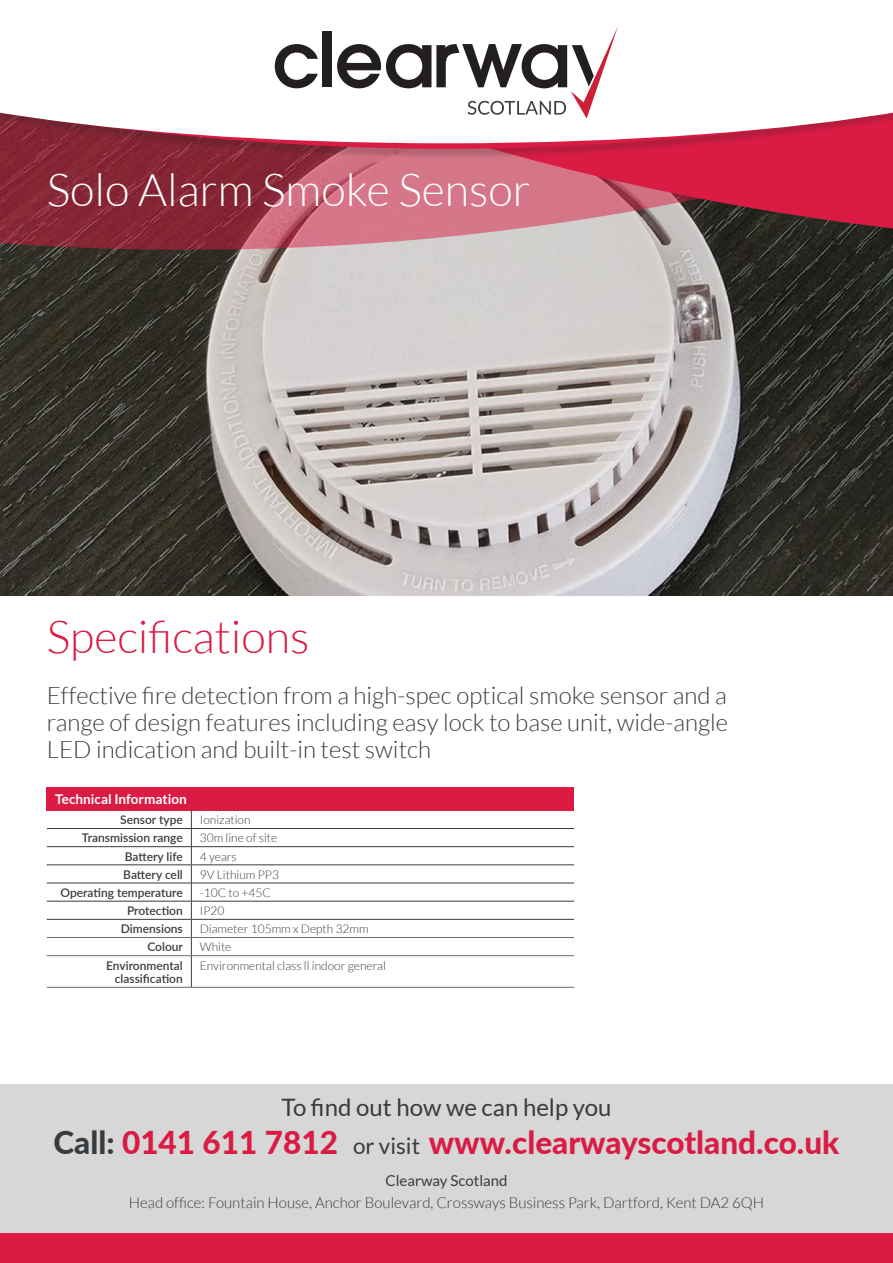
<style>
.page{position:relative;width:893px;height:1263px;background:#fff}
.page>*{position:absolute;margin:0;border:0;box-sizing:border-box;transform-origin:0 0}
.t1{font:300 45px "Lato";color:#fff}
.t2{font:300 45px "Lato";color:#da1c44}
.t3{font:800 31.5px "Lato";color:#da1c44}
.t4{font:300 24px/27px "Lato";color:#383c3f;text-align:justify}
.t5{font:24px "Lato";color:#383c3f}
.t6{font:300 15px "Lato";color:#383c3f}
.t7{font:15px "Lato";color:#383c3f}
.t8{font:700 13.5px "Lato";color:#fff}
.t9{font:600 12px/13.5px "Lato";color:#383c3f;text-align:right}
.t10{font:300 12px "Lato";color:#383c3f}
.s1{color:#383c3f}
.s2{font-weight:400;font-size:22.5px;color:#383c3f}
</style>
<div class="page">
<img style="left:0;top:250px;width:893px;height:345px">
<svg style="left:0;top:159px;width:893px;height:87px;background:#ac4c5d"></svg>
<div style="left:0;top:0;width:893px;height:159px;background:#231f20;opacity:.2"></div>
<svg style="left:0;top:143px;width:893px;height:6px;background:#b4213e"></svg>
<svg style="left:0;top:0;width:893px;height:143px"></svg>
<div style="left:0;top:1233px;width:893px;height:30px;background:#da1c44"></div>
<div style="left:323px;top:31px;width:9px;height:56px;background:#231f20"></div>
<svg style="left:275px;top:43px;width:43px;height:45px"></svg>
<svg style="left:337px;top:26px;width:281px;height:93px"></svg>
<div style="left:0;top:1084px;width:893px;height:149px;background:#d7d7d8"></div>
<div style="left:47px;top:787px;width:527px;height:23px;background:#da1c44"></div>
<hr style="left:47px;top:846px;width:144px;height:1px;background:#383c3f">
<hr style="left:191px;top:846px;width:383px;height:1px;background:#383c3f">
<hr style="left:47px;top:864px;width:144px;height:1px;background:#383c3f">
<hr style="left:191px;top:864px;width:383px;height:1px;background:#383c3f">
<hr style="left:47px;top:883px;width:144px;height:1px;background:#383c3f">
<hr style="left:191px;top:883px;width:383px;height:1px;background:#383c3f">
<hr style="left:47px;top:901px;width:144px;height:1px;background:#383c3f">
<hr style="left:191px;top:901px;width:383px;height:1px;background:#383c3f">
<hr style="left:47px;top:919px;width:144px;height:1px;background:#383c3f">
<hr style="left:191px;top:919px;width:383px;height:1px;background:#383c3f">
<svg style="left:191px;top:810px;width:1px;height:145px"></svg>
<hr style="left:191px;top:956px;width:1px;height:31px;background:#383c3f">
<hr style="left:47px;top:828px;width:144px;height:1px;background:#383c3f">
<hr style="left:191px;top:828px;width:383px;height:1px;background:#383c3f">
<hr style="left:47px;top:937px;width:144px;height:1px;background:#6a6e70">
<hr style="left:191px;top:937px;width:383px;height:1px;background:#6a6e70">
<hr style="left:47px;top:955px;width:144px;height:1px;background:#6a6e70">
<hr style="left:191px;top:955px;width:383px;height:1px;background:#6a6e70">
<hr style="left:47px;top:987px;width:144px;height:1px;background:#6a6e70">
<hr style="left:191px;top:987px;width:383px;height:1px;background:#6a6e70">
<h1 class="t1" style="left:47px;top:166px;width:486px">Solo Alarm Smoke Sensor</h1>
<h1 class="t2" style="left:47px;top:612px;width:264px">Specifications</h1>
<p class="t4" style="left:47px;top:682px;width:683px">Effective fire detection from a high-spec optical smoke sensor and a range of design features including easy lock to base unit, wide-angle LED indication and built-in test switch</p>
<p class="t8" style="left:55px;top:791px;width:133px">Technical Information</p>
<p class="t9" style="left:120px;top:813px;width:64px">Sensor type</p>
<p class="t10" style="left:200px;top:813px;width:52px">Ionization</p>
<p class="t9" style="left:82px;top:831px;width:102px">Transmission range</p>
<p class="t10" style="left:200px;top:832px;width:79px">30m line of site</p>
<p class="t9" style="left:125px;top:849px;width:60px">Battery life</p>
<p class="t10" style="left:200px;top:850px;width:38px">4 years</p>
<p class="t9" style="left:123px;top:867px;width:61px">Battery cell</p>
<p class="t10" style="left:200px;top:868px;width:81px">9V Lithium PP3</p>
<p class="t9" style="left:60px;top:885px;width:124px">Operating temperature</p>
<p class="t10" style="left:200px;top:886px;width:73px">-10C to +45C</p>
<p class="t9" style="left:127px;top:903px;width:57px">Protection</p>
<p class="t10" style="left:200px;top:904px;width:26px">IP20</p>
<p class="t9" style="left:121px;top:922px;width:64px">Dimensions</p>
<p class="t10" style="left:200px;top:922px;width:170px">Diameter 105mm x Depth 32mm</p>
<p class="t9" style="left:147px;top:940px;width:37px">Colour</p>
<p class="t10" style="left:200px;top:941px;width:33px">White</p>
<p class="t9" style="left:106px;top:958px;width:78px">Environmental classification</p>
<p class="t10" style="left:200px;top:959px;width:188px">Environmental class ll indoor general</p>
<p class="t5" style="left:281px;top:1094px;width:332px">To find out how we can help you</p>
<h2 class="t3" style="left:54px;top:1119px;width:787px"><span class="s1">Call:</span> 0141 611 7812 <span class="s2">or visit</span> www.clearwayscotland.co.uk</h2>
<p class="t7" style="left:385px;top:1172px;width:124px">Clearway Scotland</p>
<p class="t6" style="left:129px;top:1194px;width:637px">Head office: Fountain House, Anchor Boulevard, Crossways Business Park, Dartford, Kent DA2 6QH</p>
</div>
